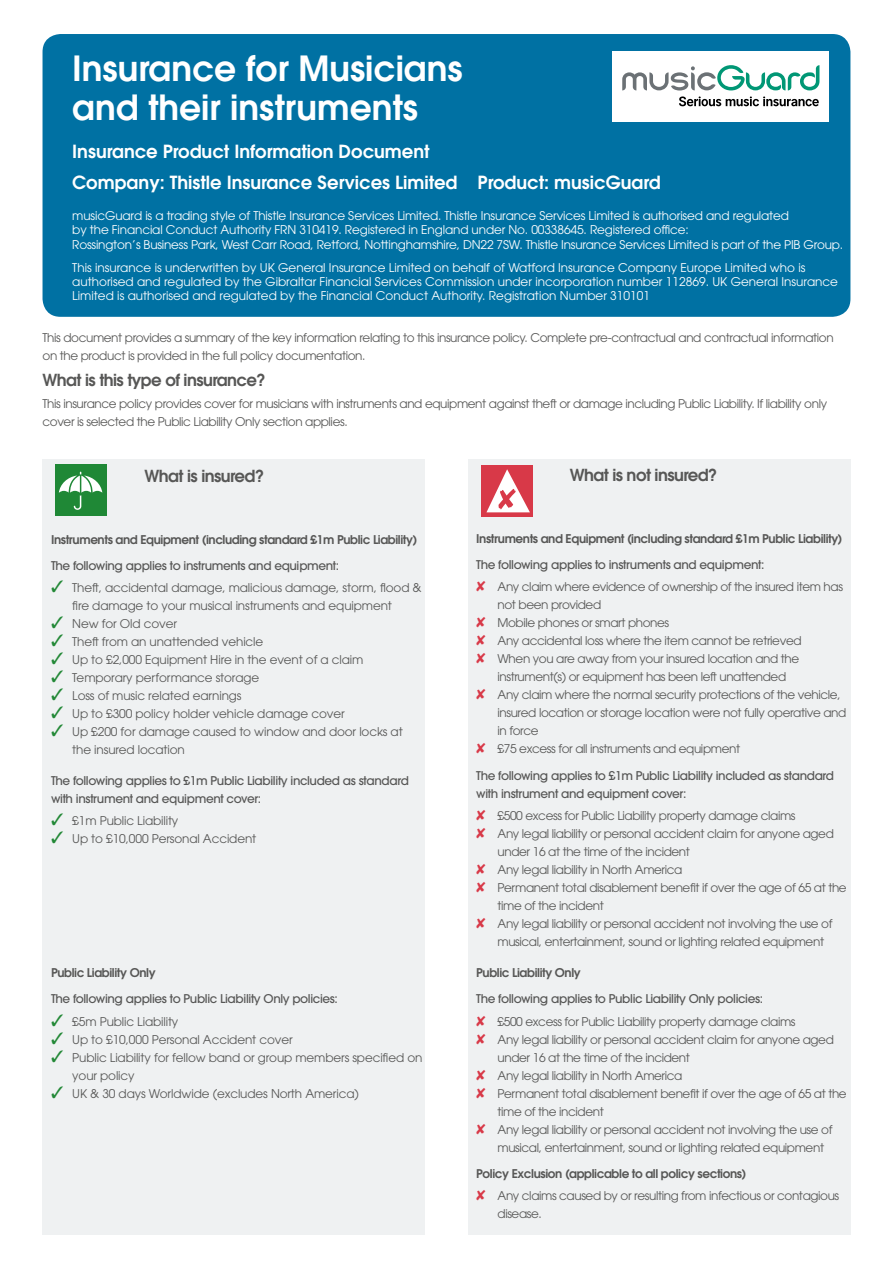
<style>
.page{position:relative;width:893px;height:1263px;background:#fff}
.page>*{position:absolute;margin:0;border:0;box-sizing:border-box;transform-origin:0 0}
.t1{font:600 34.5px/39px "ITC Avant Garde Std";color:#fff}
.t2{font:600 18px/30.2px "ITC Avant Garde Std";color:#fff}
.t3{font:600 16.5px "ITC Avant Garde Std";letter-spacing:-.03em;color:#575756}
.t4{font:12px/18px "ITC Avant Garde Std";letter-spacing:-.03em;color:#575756}
.t5{font:12px/14.4px "ITC Avant Garde Std";letter-spacing:-.005em;color:#fff}
.t6{font:12px/18px "ITC Avant Garde Std";letter-spacing:-.01em;color:#575756}
.t7{font:500 12px/18px "ITC Avant Garde Std";letter-spacing:-.03em;color:#575756}
.t8{font:600 12px "ITC Avant Garde Std";letter-spacing:-.03em;color:#575756}
.s1{color:#228836}
</style>
<div class="page">
<div style="left:43px;top:34px;width:807px;height:283px;background:#0071a3;border-radius:18px"></div>
<div style="left:612px;top:51px;width:217px;height:70px;background:#fff"></div>
<svg style="left:622px;top:65px;width:197px;height:41px"></svg>
<div style="left:43px;top:459px;width:382px;height:775px;background:#eff1f2"></div>
<div style="left:56px;top:465px;width:51px;height:51px;background:#1f8836"></div>
<svg style="left:59px;top:472px;width:43px;height:38px"></svg>
<div style="left:468px;top:459px;width:382px;height:775px;background:#eff1f2"></div>
<div style="left:482px;top:465px;width:51px;height:51px;background:#d83948"></div>
<svg style="left:486px;top:469px;width:44px;height:43px"></svg>
<h1 class="t1" style="left:72px;top:48px;width:392px">Insurance for Musicians and their instruments</h1>
<h2 class="t2" style="left:72px;top:136px;width:590px">Insurance Product Information Document<br>Company: Thistle Insurance Services Limited Product: musicGuard</h2>
<p class="t5" style="left:72px;top:208px;width:772px">musicGuard is a trading style of Thistle Insurance Services Limited. Thistle Insurance Services Limited is authorised and regulated<br>by the Financial Conduct Authority FRN 310419. Registered in England under No. 00338645. Registered office:<br>Rossington’s Business Park, West Carr Road, Retford, Nottinghamshire, DN22 7SW. Thistle Insurance Services Limited is part of the PIB Group.</p>
<p class="t5" style="left:72px;top:260px;width:767px">This insurance is underwritten by UK General Insurance Limited on behalf of Watford Insurance Company Europe Limited who is authorised and regulated by the Gibraltar Financial Services Commission under incorporation number 112869. UK General Insurance<br>Limited is authorised and regulated by the Financial Conduct Authority. Registration Number 310101</p>
<p class="t4" style="left:43px;top:328px;width:793px">This document provides a summary of the key information relating to this insurance policy. Complete pre-contractual and contractual information on the product is provided in the full policy documentation.</p>
<h3 class="t3" style="left:43px;top:369px;width:225px">What is this type of insurance?</h3>
<p class="t4" style="left:43px;top:395px;width:786px">This insurance policy provides cover for musicians with instruments and equipment against theft or damage including Public Liability. If liability only cover is selected the Public Liability Only section applies.</p>
<h3 class="t3" style="left:145px;top:465px;width:121px">What is insured?</h3>
<p class="t8" style="left:51px;top:531px;width:368px">Instruments and Equipment (including standard £1m Public Liability)</p>
<p class="t7" style="left:51px;top:557px;width:290px">The following applies to instruments and equipment:</p>
<p class="t6" style="left:72px;top:579px;width:351px;text-indent:-21px"><span class="s1">✓</span> Theft, accidental damage, malicious damage, storm, flood &amp; fire damage to your musical instruments and equipment</p>
<p class="t6" style="left:51px;top:615px;width:127px"><span class="s1">✓</span> New for Old cover</p>
<p class="t6" style="left:51px;top:633px;width:214px"><span class="s1">✓</span> Theft from an unattended vehicle</p>
<p class="t6" style="left:51px;top:651px;width:314px"><span class="s1">✓</span> Up to £2,000 Equipment Hire in the event of a claim</p>
<p class="t6" style="left:51px;top:669px;width:210px"><span class="s1">✓</span> Temporary performance storage</p>
<p class="t6" style="left:51px;top:687px;width:192px"><span class="s1">✓</span> Loss of music related earnings</p>
<p class="t6" style="left:51px;top:705px;width:295px"><span class="s1">✓</span> Up to £300 policy holder vehicle damage cover</p>
<p class="t6" style="left:72px;top:723px;width:332px;text-indent:-21px"><span class="s1">✓</span> Up £200 for damage caused to window and door locks at the insured location</p>
<p class="t7" style="left:51px;top:772px;width:359px">The following applies to £1m Public Liability included as standard with instrument and equipment cover:</p>
<p class="t6" style="left:51px;top:812px;width:129px"><span class="s1">✓</span> £1m Public Liability</p>
<p class="t6" style="left:51px;top:830px;width:207px"><span class="s1">✓</span> Up to £10,000 Personal Accident</p>
<p class="t8" style="left:51px;top:965px;width:106px">Public Liability Only</p>
<p class="t7" style="left:51px;top:990px;width:288px">The following applies to Public Liability Only policies:</p>
<p class="t6" style="left:51px;top:1012px;width:129px"><span class="s1">✓</span> £5m Public Liability</p>
<p class="t6" style="left:51px;top:1030px;width:243px"><span class="s1">✓</span> Up to £10,000 Personal Accident cover</p>
<p class="t6" style="left:72px;top:1048px;width:352px;text-indent:-21px"><span class="s1">✓</span> Public Liability for fellow band or group members specified on your policy</p>
<p class="t6" style="left:51px;top:1084px;width:309px"><span class="s1">✓</span> UK &amp; 30 days Worldwide (excludes North America)</p>
<h3 class="t3" style="left:570px;top:464px;width:149px">What is not insured?</h3>
<p class="t8" style="left:476px;top:530px;width:368px">Instruments and Equipment (including standard £1m Public Liability)</p>
<p class="t7" style="left:476px;top:556px;width:290px">The following applies to instruments and equipment:</p>
<p class="t4" style="left:497px;top:578px;width:350px">Any claim where evidence of ownership of the insured item has not been provided<br>Mobile phones or smart phones<br>Any accidental loss where the item cannot be retrieved<br>When you are away from your insured location and the instrument(s) or equipment has been left unattended<br>Any claim where the normal security protections of the vehicle, insured location or storage location were not fully operative and in force<br>£75 excess for all instruments and equipment</p>
<p class="t7" style="left:476px;top:766px;width:359px">The following applies to £1m Public Liability included as standard with instrument and equipment cover:</p>
<p class="t4" style="left:497px;top:806px;width:351px">£500 excess for Public Liability property damage claims<br>Any legal liability or personal accident claim for anyone aged under 16 at the time of the incident<br>Any legal liability in North America<br>Permanent total disablement benefit if over the age of 65 at the time of the incident<br>Any legal liability or personal accident not involving the use of musical, entertainment, sound or lighting related equipment</p>
<p class="t8" style="left:476px;top:965px;width:106px">Public Liability Only</p>
<p class="t7" style="left:476px;top:990px;width:288px">The following applies to Public Liability Only policies:</p>
<p class="t4" style="left:497px;top:1012px;width:351px">£500 excess for Public Liability property damage claims<br>Any legal liability or personal accident claim for anyone aged under 16 at the time of the incident<br>Any legal liability in North America<br>Permanent total disablement benefit if over the age of 65 at the time of the incident<br>Any legal liability or personal accident not involving the use of musical, entertainment, sound or lighting related equipment</p>
<p class="t8" style="left:476px;top:1166px;width:272px">Policy Exclusion (applicable to all policy sections)</p>
<p class="t4" style="left:497px;top:1187px;width:343px">Any claims caused by or resulting from infectious or contagious disease.</p>
</div>
